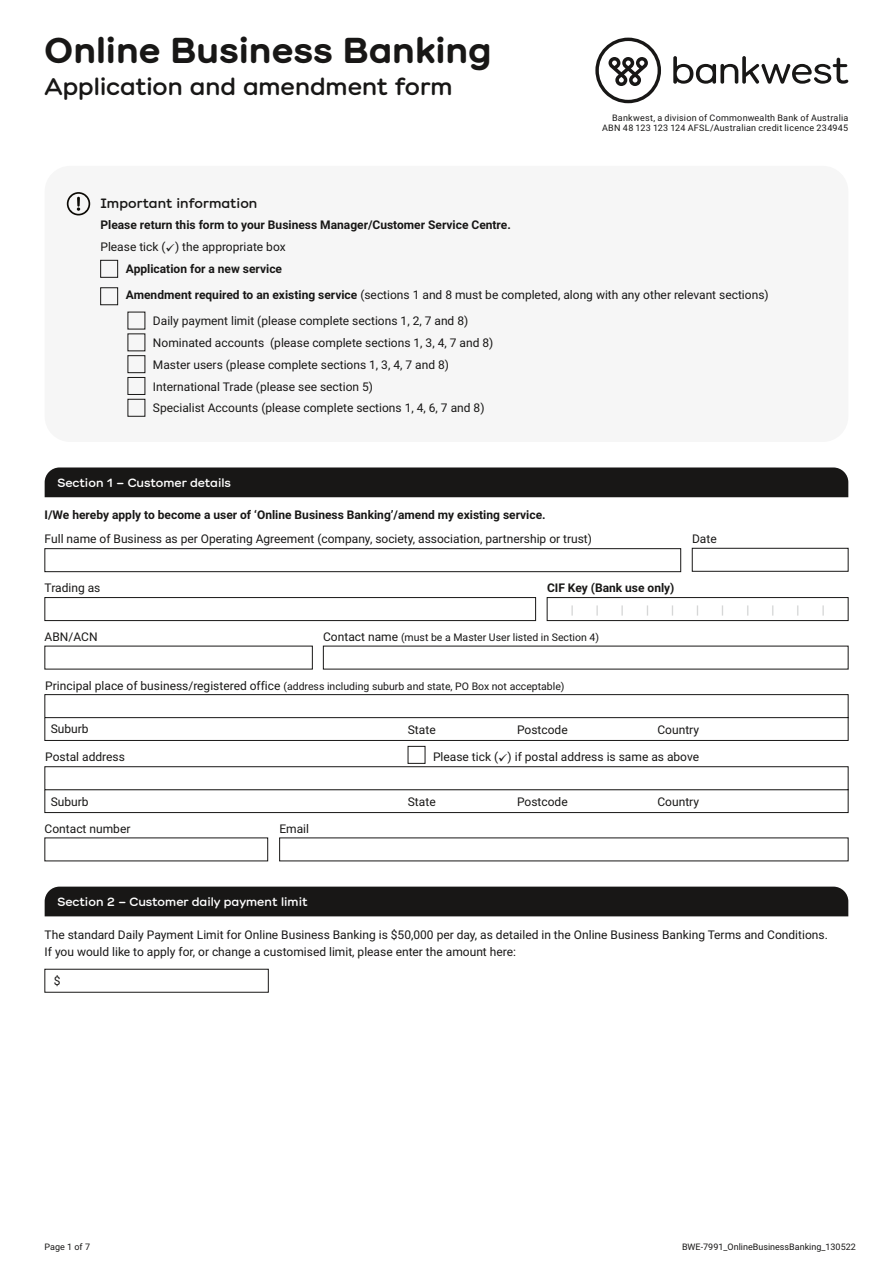
<style>
.page{position:relative;width:893px;height:1263px;background:#fff}
.page>*{position:absolute;margin:0;border:0;box-sizing:border-box;transform-origin:0 0}
.t1{font:700 36px "Bankwest";letter-spacing:-.005em;color:#181716}
.t2{font:24px "Bankwest";color:#181716}
.t3{font:13.5px "Bankwest";color:#181716}
.t4{font:12px/21.8px "Roboto";color:#181716}
.t5{font:700 12px "Roboto";color:#181716}
.t6{font:12px "Bankwest";color:#fff}
.t7{font:12px "Roboto";color:#c5c6c6}
.t8{font:10.5px "Roboto";color:#181716}
.t9{font:9px/10.5px "Roboto";letter-spacing:.02em;color:#181716;text-align:right}
.t10{font:9px "Roboto";color:#181716}
.s1{font-weight:700}
.s2{font-size:12px}
</style>
<div class="page">
<div style="left:45px;top:166px;width:803px;height:276px;background:#f6f6f6;border-radius:26px"></div>
<svg style="left:67px;top:192px;width:23px;height:23px"></svg>
<div style="left:45px;top:467px;width:803px;height:30px;background:#181716"></div>
<div style="left:45px;top:887px;width:803px;height:29px;background:#181716"></div>
<svg style="left:673px;top:56px;width:175px;height:28px"></svg>
<svg style="left:595px;top:38px;width:66px;height:65px"></svg>
<div style="left:692px;top:548px;width:156px;height:23px;border:1px solid #181716"></div>
<div style="left:100px;top:260px;width:18px;height:17px;border:1px solid #181716"></div>
<div style="left:100px;top:288px;width:18px;height:17px;border:1px solid #181716"></div>
<div style="left:128px;top:355px;width:17px;height:18px;border:1px solid #181716"></div>
<div style="left:128px;top:377px;width:17px;height:18px;border:1px solid #181716"></div>
<div style="left:45px;top:548px;width:636px;height:24px;border:1px solid #181716"></div>
<div style="left:45px;top:597px;width:491px;height:24px;border:1px solid #181716"></div>
<div style="left:547px;top:597px;width:301px;height:24px;border:1px solid #181716"></div>
<div style="left:45px;top:717px;width:803px;height:24px;border:1px solid #181716"></div>
<div style="left:45px;top:694px;width:803px;height:24px;border:1px solid #181716"></div>
<div style="left:45px;top:789px;width:803px;height:24px;border:1px solid #181716"></div>
<div style="left:45px;top:766px;width:803px;height:24px;border:1px solid #181716"></div>
<h1 class="t1" style="left:45px;top:29px;width:448px">Online Business Banking</h1>
<h2 class="t2" style="left:45px;top:72px;width:410px">Application and amendment form</h2>
<p class="t9" style="left:602px;top:112px;width:248px">Bankwest, a division of Commonwealth Bank of Australia<br>ABN 48 123 123 124 AFSL/Australian credit licence 234945</p>
<p class="t3" style="left:100px;top:195px;width:158px">Important information</p>
<p class="t5" style="left:100px;top:217px;width:412px">Please return this form to your Business Manager/Customer Service Centre.</p>
<p class="t4" style="left:100px;top:236px;width:187px">Please tick (✓) the appropriate box</p>
<p class="t5" style="left:126px;top:260px;width:158px">Application for a new service</p>
<p class="t4" style="left:153px;top:281px;width:617px;line-height:26.1px;text-indent:-27px"><span class="s1">Amendment required to an existing service</span> (sections 1 and 8 must be completed, along with any other relevant sections)<br>Daily payment limit (please complete sections 1, 2, 7 and 8)</p>
<p class="t4" style="left:153px;top:331px;width:342px">Nominated accounts (please complete sections 1, 3, 4, 7 and 8)<br>Master users (please complete sections 1, 3, 4, 7 and 8)<br>International Trade (please see section 5)<br>Specialist Accounts (please complete sections 1, 4, 6, 7 and 8)</p>
<p class="t6" style="left:57px;top:475px;width:175px">Section 1 – Customer details</p>
<p class="t5" style="left:45px;top:506px;width:502px">I/We hereby apply to become a user of ‘Online Business Banking’/amend my existing service.</p>
<p class="t4" style="left:45px;top:528px;width:549px">Full name of Business as per Operating Agreement (company, society, association, partnership or trust)</p>
<p class="t4" style="left:45px;top:577px;width:57px">Trading as</p>
<p class="t4" style="left:692px;top:527px;width:26px">Date</p>
<p class="t5" style="left:547px;top:580px;width:129px">CIF Key (Bank use only)</p>
<p class="t7" style="left:571px;top:601px;width:4px">|</p>
<p class="t7" style="left:596px;top:601px;width:4px">|</p>
<p class="t7" style="left:621px;top:601px;width:4px">|</p>
<p class="t7" style="left:646px;top:601px;width:4px">|</p>
<p class="t7" style="left:671px;top:601px;width:4px">|</p>
<p class="t7" style="left:696px;top:601px;width:4px">|</p>
<p class="t7" style="left:721px;top:601px;width:4px">|</p>
<p class="t7" style="left:746px;top:601px;width:4px">|</p>
<p class="t7" style="left:771px;top:601px;width:4px">|</p>
<p class="t7" style="left:796px;top:601px;width:4px">|</p>
<p class="t7" style="left:822px;top:601px;width:4px">|</p>
<p class="t4" style="left:45px;top:625px;width:54px">ABN/ACN</p>
<p class="t8" style="left:45px;top:679px;width:521px"><span class="s2">Principal place of business/registered office</span> (address including suburb and state, PO Box not acceptable)</p>
<p class="t4" style="left:51px;top:718px;width:39px">Suburb</p>
<p class="t4" style="left:408px;top:718px;width:29px">State</p>
<p class="t4" style="left:517px;top:718px;width:52px">Postcode</p>
<p class="t4" style="left:657px;top:718px;width:43px">Country</p>
<p class="t4" style="left:45px;top:746px;width:81px">Postal address</p>
<p class="t4" style="left:433px;top:746px;width:268px">Please tick (✓) if postal address is same as above</p>
<p class="t4" style="left:51px;top:790px;width:39px">Suburb</p>
<p class="t4" style="left:408px;top:790px;width:29px">State</p>
<p class="t4" style="left:517px;top:790px;width:52px">Postcode</p>
<p class="t4" style="left:657px;top:790px;width:43px">Country</p>
<p class="t4" style="left:45px;top:817px;width:87px">Contact number</p>
<p class="t4" style="left:279px;top:817px;width:31px">Email</p>
<p class="t8" style="left:323px;top:630px;width:277px"><span class="s2">Contact name</span> (must be a Master User listed in Section 4)</p>
<p class="t6" style="left:57px;top:894px;width:252px">Section 2 – Customer daily payment limit</p>
<p class="t4" style="left:45px;top:926px;width:785px;line-height:17.2px">The standard Daily Payment Limit for Online Business Banking is $50,000 per day, as detailed in the Online Business Banking Terms and Conditions.<br>If you would like to apply for, or change a customised limit, please enter the amount here:</p>
<p class="t4" style="left:54px;top:970px;width:8px">$</p>
<p class="t9" style="left:45px;top:1241px;width:47px">Page 1 of 7</p>
<p class="t10" style="left:682px;top:1241px;width:175px">BWE-7991_OnlineBusinessBanking_130522</p>
</div>
